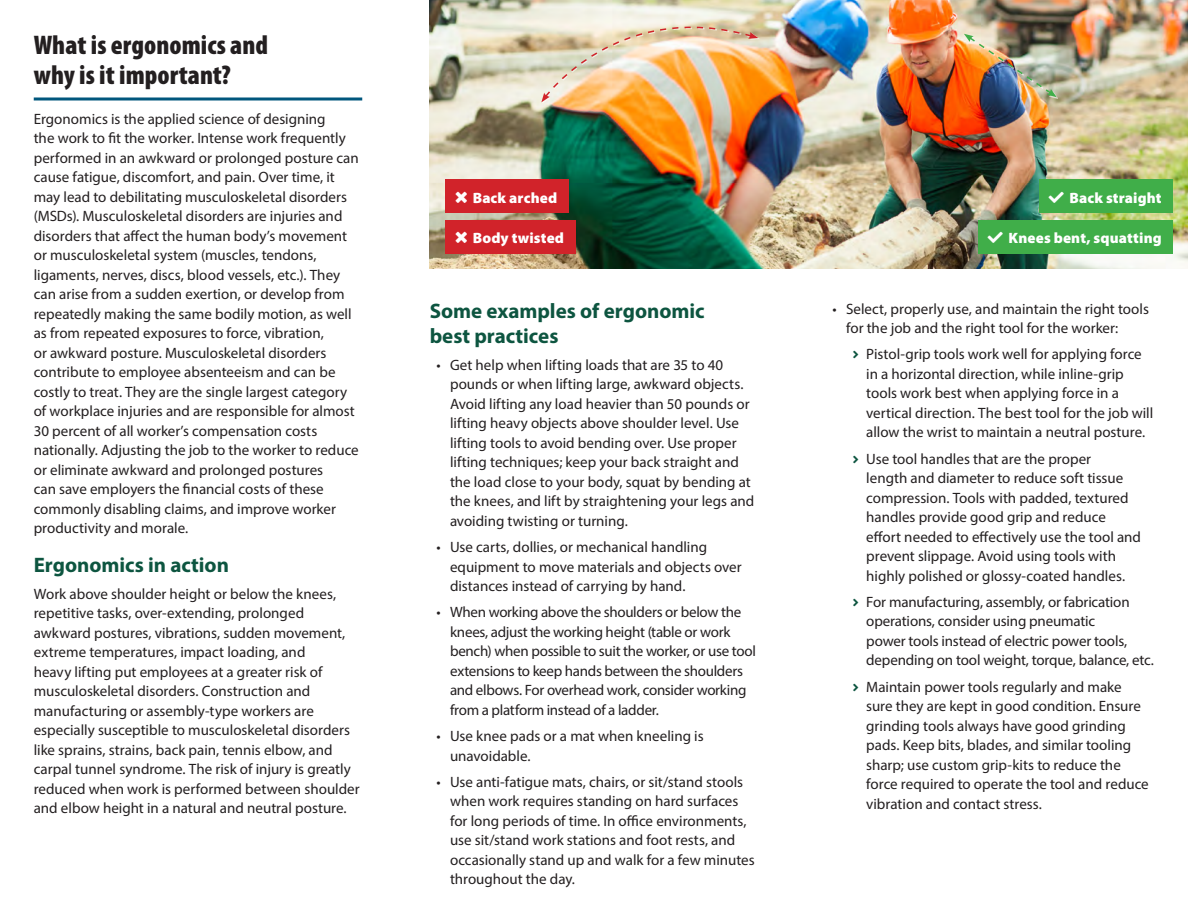
<style>
.page{position:relative;width:1188px;height:918px;background:#fff}
.page>*{position:absolute;margin:0;border:0;box-sizing:border-box;transform-origin:0 0}
.Heading_-_Main{font:900 condensed 27px/30px "Myriad Pro";color:#231f20}
.Heading_-_Green_Bold{font:700 21px/25.5px "Myriad Pro";color:#0d5540}
.Body{font:15px/19.5px "Myriad Pro";color:#231f20}
.Body-2{font:15px/19.5px "Myriad Pro";letter-spacing:-.02em;color:#231f20}
.t1{font:900 15px "Myriad Pro";letter-spacing:.01em;color:#fff}
</style>
<div class="page">
<hr style="left:34px;top:98px;width:328px;height:2px;background:#00577d">
<img style="left:430px;top:0;width:758px;height:268px">
<svg style="left:541px;top:0;width:217px;height:102px;background:#ecd0a6"></svg>
<div style="left:445px;top:180px;width:124px;height:33px;background:#d1232a"></div>
<div style="left:445px;top:220px;width:130px;height:34px;background:#d1232a"></div>
<div style="left:978px;top:220px;width:195px;height:34px;background:#40ae49"></div>
<div style="left:1039px;top:180px;width:134px;height:33px;background:#40ae49"></div>
<div style="left:965px;top:35px;width:93px;height:63px;background:#fff;opacity:.6"></div>
<img style="left:964px;top:34px;width:93px;height:63px">
<p class="Heading_-_Main" style="left:34px;top:30px;width:236px">What is ergonomics and why is it important?</p>
<p class="Body" style="left:34px;top:109px;width:327px">Ergonomics is the applied science of designing<br>the work to fit the worker. Intense work frequently performed in an awkward or prolonged posture can cause fatigue, discomfort, and pain. Over time, it may lead to debilitating musculoskeletal disorders (MSDs). Musculoskeletal disorders are injuries and disorders that affect the human body’s movement or musculoskeletal system (muscles, tendons, ligaments, nerves, discs, blood vessels, etc.). They can arise from a sudden exertion, or develop from repeatedly making the same bodily motion, as well as from repeated exposures to force, vibration,<br>or awkward posture. Musculoskeletal disorders contribute to employee absenteeism and can be costly to treat. They are the single largest category of workplace injuries and are responsible for almost 30 percent of all worker’s compensation costs nationally. Adjusting the job to the worker to reduce or eliminate awkward and prolonged postures<br>can save employers the financial costs of these commonly disabling claims, and improve worker productivity and morale.</p>
<p class="Heading_-_Green_Bold" style="left:34px;top:552px;width:197px">Ergonomics in action</p>
<p class="Body" style="left:34px;top:583px;width:327px">Work above shoulder height or below the knees, repetitive tasks, over-extending, prolonged awkward postures, vibrations, sudden movement, extreme temperatures, impact loading, and<br>heavy lifting put employees at a greater risk of musculoskeletal disorders. Construction and manufacturing or assembly-type workers are especially susceptible to musculoskeletal disorders like sprains, strains, back pain, tennis elbow, and carpal tunnel syndrome. The risk of injury is greatly reduced when work is performed between shoulder and elbow height in a natural and neutral posture.</p>
<p class="t1" style="left:1049px;top:189px;width:114px">★ Back straight</p>
<p class="t1" style="left:473px;top:189px;width:86px">Back arched</p>
<p class="t1" style="left:473px;top:230px;width:93px">Body twisted</p>
<p class="t1" style="left:988px;top:230px;width:176px">★ Knees bent, squatting</p>
<p class="Heading_-_Green_Bold" style="left:430px;top:297px;width:276px">Some examples of ergonomic best practices</p>
<p class="Body" style="left:450px;top:355px;width:306px;text-indent:-14px">• Get help when lifting loads that are 35 to 40 pounds or when lifting large, awkward objects.<br>Avoid lifting any load heavier than 50 pounds or lifting heavy objects above shoulder level. Use lifting tools to avoid bending over. Use proper lifting techniques; keep your back straight and the load close to your body, squat by bending at the knees, and lift by straightening your legs and avoiding twisting or turning.</p>
<p class="Body" style="left:450px;top:537px;width:293px;text-indent:-14px">• Use carts, dollies, or mechanical handling equipment to move materials and objects over distances instead of carrying by hand.</p>
<p class="Body-2" style="left:450px;top:602px;width:307px;text-indent:-14px">• When working above the shoulders or below the knees, adjust the working height (table or work bench) when possible to suit the worker, or use tool extensions to keep hands between the shoulders and elbows. For overhead work, consider working from a platform instead of a ladder.</p>
<p class="Body" style="left:450px;top:726px;width:255px;text-indent:-14px">• Use knee pads or a mat when kneeling is unavoidable.</p>
<p class="Body" style="left:450px;top:772px;width:306px;text-indent:-14px">• Use anti-fatigue mats, chairs, or sit/stand stools when work requires standing on hard surfaces for long periods of time. In office environments, use sit/stand work stations and foot rests, and occasionally stand up and walk for a few minutes throughout the day.</p>
<p class="Body" style="left:846px;top:298px;width:304px;text-indent:-14px">• Select, properly use, and maintain the right tools for the job and the right tool for the worker:</p>
<p class="Body" style="left:866px;top:344px;width:289px">Pistol-grip tools work well for applying force in a horizontal direction, while inline-grip tools work best when applying force in a vertical direction. The best tool for the job will allow the wrist to maintain a neutral posture.</p>
<p class="Body" style="left:866px;top:448px;width:276px">Use tool handles that are the proper<br>length and diameter to reduce soft tissue compression. Tools with padded, textured handles provide good grip and reduce effort needed to effectively use the tool and prevent slippage. Avoid using tools with highly polished or glossy-coated handles.</p>
<p class="Body" style="left:866px;top:592px;width:289px">For manufacturing, assembly, or fabrication operations, consider using pneumatic<br>power tools instead of electric power tools, depending on tool weight, torque, balance, etc.</p>
<p class="Body" style="left:866px;top:676px;width:284px">Maintain power tools regularly and make sure they are kept in good condition. Ensure grinding tools always have good grinding pads. Keep bits, blades, and similar tooling sharp; use custom grip-kits to reduce the force required to operate the tool and reduce vibration and contact stress.</p>
</div>
